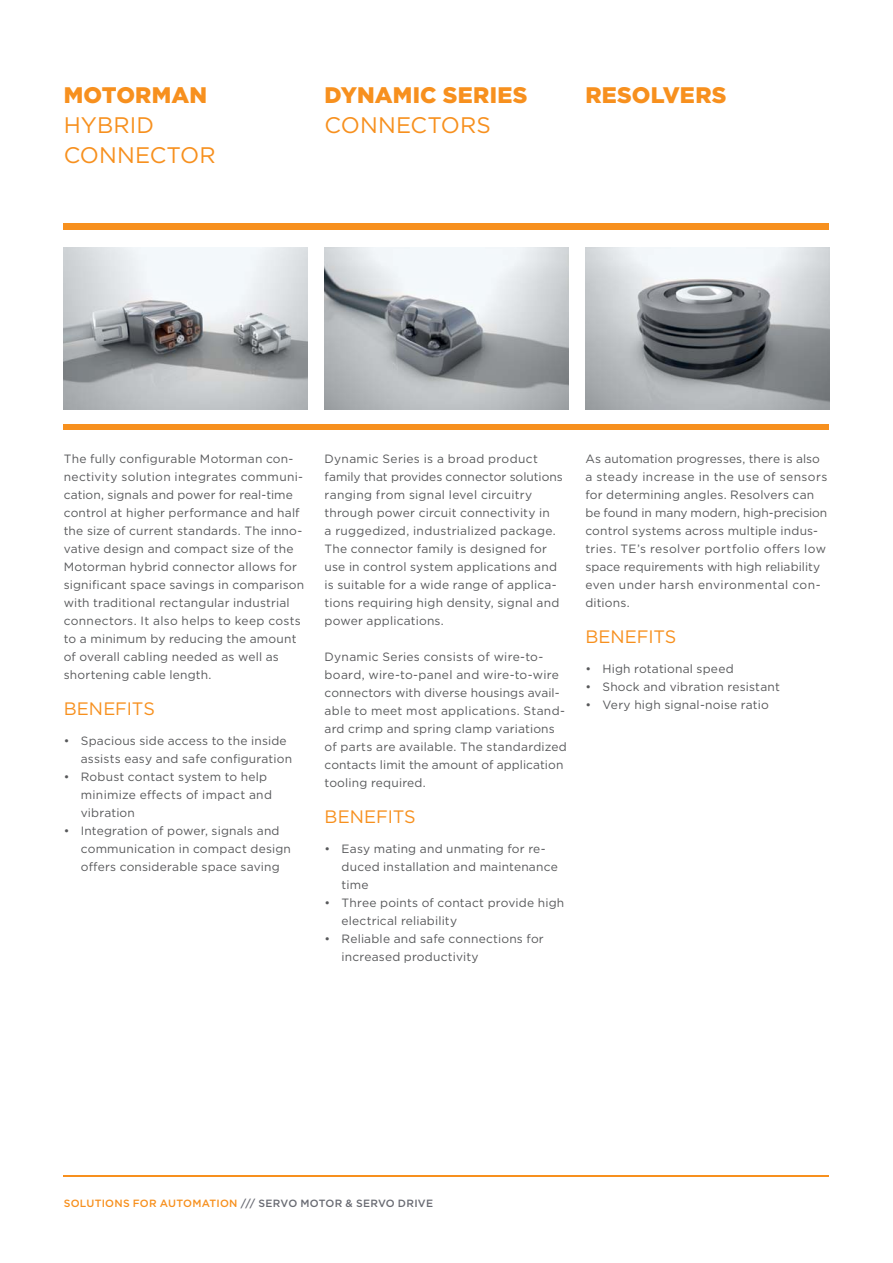
<style>
.page{position:relative;width:893px;height:1263px;background:#fff}
.page>*{position:absolute;margin:0;border:0;box-sizing:border-box;transform-origin:0 0}
.t1{font:900 22.5px "Gotham";letter-spacing:.005em;color:#f7901e}
.t2{font:22.5px/30px "Gotham";letter-spacing:.005em;color:#f7901e}
.t3{font:18px "Gotham";letter-spacing:-.005em;color:#f7901e}
.t4{font:12px/18px "Gotham";letter-spacing:.015em;color:#58595b}
.t5{font:500 10.5px "Gotham";letter-spacing:.025em;color:#696b73}
.s1{color:#f7901e}
</style>
<div class="page">
<img style="left:585px;top:247px;width:244px;height:162px">
<img style="left:325px;top:247px;width:243px;height:162px">
<img style="left:64px;top:247px;width:244px;height:162px">
<hr style="left:64px;top:1176px;width:765px;height:1px;background:#f7901e">
<div style="left:64px;top:223px;width:765px;height:6px;background:#f7901e"></div>
<div style="left:64px;top:424px;width:765px;height:6px;background:#f7901e"></div>
<h1 class="t1" style="left:64px;top:87px;width:145px">MOTORMAN</h1>
<h1 class="t2" style="left:64px;top:112px;width:153px">HYBRID<br>CONNECTOR</h1>
<h1 class="t1" style="left:325px;top:87px;width:204px">DYNAMIC SERIES</h1>
<h1 class="t1" style="left:585px;top:87px;width:143px">RESOLVERS</h1>
<h1 class="t2" style="left:325px;top:112px;width:168px">CONNECTORS</h1>
<p class="t4" style="left:64px;top:451px;width:242px">The fully configurable Motorman con&shy;nectivity solution integrates communi&shy;cation, signals and power for real-time control at higher performance and half the size of current standards. The inno&shy;vative design and compact size of the Motorman hybrid connector allows for significant space savings in comparison with traditional rectangular industrial connectors. It also helps to keep costs to a minimum by reducing the amount of overall cabling needed as well as shortening cable length.</p>
<h2 class="t3" style="left:64px;top:702px;width:93px">BENEFITS</h2>
<p class="t4" style="left:81px;top:733px;width:213px;text-indent:-17px">• Spacious side access to the inside assists easy and safe configuration</p>
<p class="t4" style="left:81px;top:769px;width:193px;text-indent:-17px">• Robust contact system to help minimize effects of impact and vibration</p>
<p class="t4" style="left:81px;top:823px;width:212px;text-indent:-17px">• Integration of power, signals and communication in compact design offers considerable space saving</p>
<p class="t4" style="left:325px;top:451px;width:240px">Dynamic Series is a broad product family that provides connector solutions ranging from signal level circuitry through power circuit connectivity in<br>a ruggedized, industrialized package.<br>The connector family is designed for use in control system applications and is suitable for a wide range of applica&shy;tions requiring high density, signal and power applications.</p>
<p class="t4" style="left:325px;top:649px;width:244px">Dynamic Series consists of wire-to&shy;board, wire-to-panel and wire-to-wire connectors with diverse housings avail&shy;able to meet most applications. Stand&shy;ard crimp and spring clamp variations of parts are available. The standardized contacts limit the amount of application tooling required.</p>
<h2 class="t3" style="left:325px;top:810px;width:93px">BENEFITS</h2>
<p class="t4" style="left:342px;top:841px;width:218px;text-indent:-17px">• Easy mating and unmating for re&shy;duced installation and main tenance time</p>
<p class="t4" style="left:342px;top:895px;width:224px;text-indent:-17px">• Three points of contact provide high electrical reliability</p>
<p class="t4" style="left:342px;top:931px;width:204px;text-indent:-17px">• Reliable and safe connections for increased productivity</p>
<p class="t4" style="left:585px;top:451px;width:243px">As automation progresses, there is also a steady increase in the use of sensors for determining angles. Resolvers can be found in many modern, high-precision control systems across multiple indus&shy;tries. TE’s resolver portfolio offers low space requirements with high reliability even under harsh environmental con&shy;ditions.</p>
<h2 class="t3" style="left:585px;top:630px;width:93px">BENEFITS</h2>
<p class="t4" style="left:585px;top:661px;width:150px">• High rotational speed</p>
<p class="t4" style="left:585px;top:679px;width:196px">• Shock and vibration resistant</p>
<p class="t4" style="left:585px;top:697px;width:185px">• Very high signal-noise ratio</p>
<p class="t5" style="left:64px;top:1200px;width:371px"><span class="s1">SOLUTIONS FOR AUTOMATION</span> /// SERVO MOTOR &amp; SERVO DRIVE</p>
</div>
